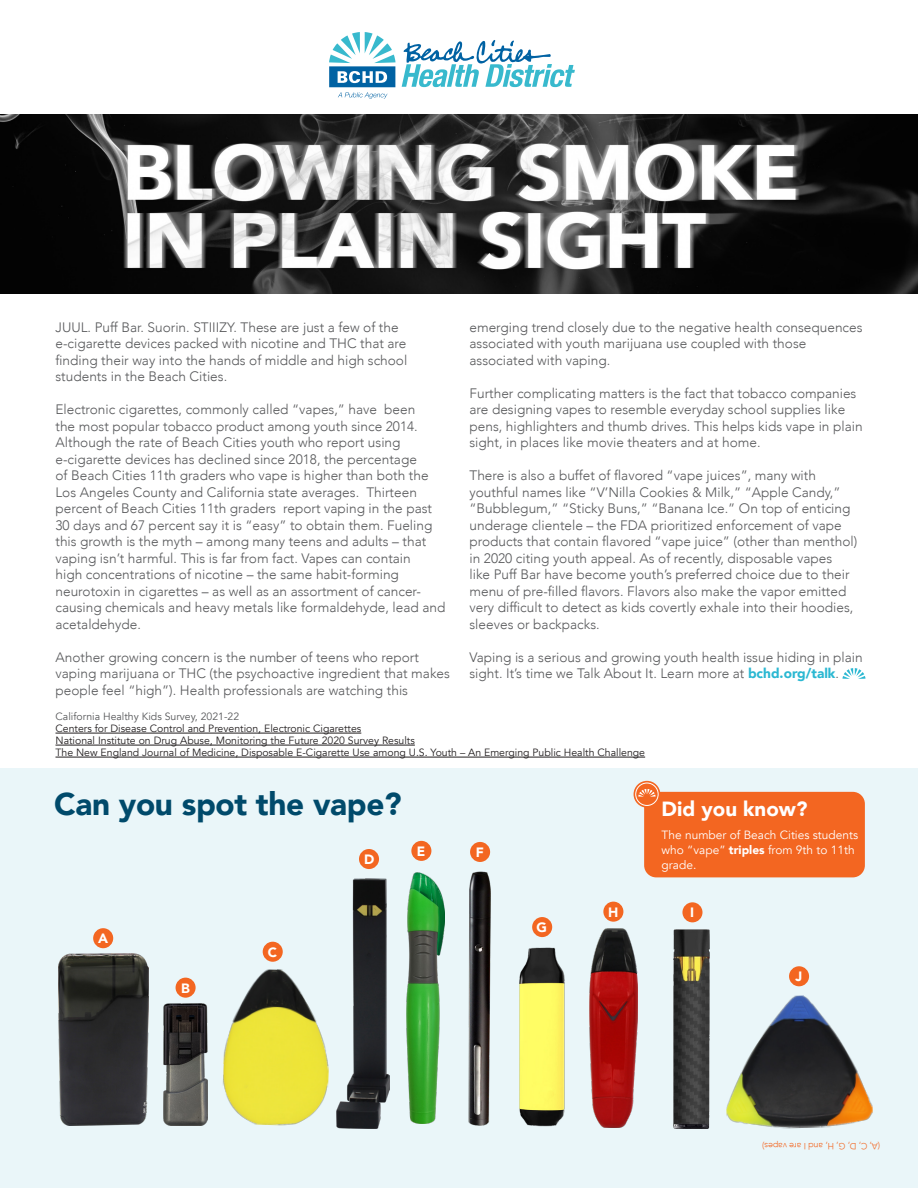
<style>
.page{position:relative;width:918px;height:1188px;background:#fff}
.page>*{position:absolute;margin:0;border:0;box-sizing:border-box;transform-origin:0 0}
.t1{font:900 31.5px "Avenir";letter-spacing:-.01em;color:#004a6b}
.t2{font:900 20.55px "Avenir";color:#fff}
.t3{font:300 13.65px/16.5px "Avenir";color:#57585a}
.t4{font:900 13.5px "Avenir";color:#fff}
.t5{font:12px/14.5px "Avenir";color:#fff}
.t6{font:10.5px "Avenir";color:#231f20}
.t7{font:10.5px "Avenir";color:#57585a}
.t8{font:300 9px "Avenir";letter-spacing:-.01em;color:#f36621}
.s1{font-weight:900;color:#2bb8d2}
.s2{font-weight:900}
</style>
<div class="page">
<div style="left:0;top:768px;width:918px;height:420px;background:#eaf6f9"></div>
<hr style="left:56px;top:733px;width:305px;height:1px;background:#231f20">
<hr style="left:56px;top:745px;width:359px;height:1px;background:#231f20">
<hr style="left:56px;top:757px;width:589px;height:1px;background:#231f20">
<img style="left:0;top:114px;width:918px;height:179px">
<img style="left:469px;top:872px;width:21px;height:253px">
<img style="left:407px;top:872px;width:37px;height:252px">
<img style="left:164px;top:1003px;width:43px;height:122px">
<img style="left:336px;top:879px;width:54px;height:249px">
<img style="left:58px;top:953px;width:91px;height:172px">
<img style="left:589px;top:929px;width:48px;height:198px">
<svg style="left:842px;top:668px;width:23px;height:11px"></svg>
<img style="left:222px;top:969px;width:107px;height:157px">
<img style="left:754px;top:995px;width:119px;height:134px">
<div style="left:93px;top:928px;width:20px;height:20px;background:#f36621;border-radius:50%"></div>
<div style="left:176px;top:978px;width:20px;height:20px;background:#f36621;border-radius:50%"></div>
<div style="left:263px;top:942px;width:20px;height:20px;background:#f36621;border-radius:50%"></div>
<div style="left:359px;top:849px;width:20px;height:20px;background:#f36621;border-radius:50%"></div>
<div style="left:411px;top:841px;width:20px;height:20px;background:#f36621;border-radius:50%"></div>
<div style="left:470px;top:842px;width:20px;height:20px;background:#f36621;border-radius:50%"></div>
<div style="left:603px;top:902px;width:20px;height:20px;background:#f36621;border-radius:50%"></div>
<div style="left:532px;top:917px;width:20px;height:20px;background:#f36621;border-radius:50%"></div>
<div style="left:682px;top:902px;width:20px;height:20px;background:#f36621;border-radius:50%"></div>
<div style="left:789px;top:966px;width:20px;height:20px;background:#f36621;border-radius:50%"></div>
<div style="left:644px;top:792px;width:221px;height:85px;background:#f36621;border-radius:12px"></div>
<svg style="left:634px;top:781px;width:26px;height:27px"></svg>
<div style="left:635px;top:783px;width:24px;height:23px;border:1px solid #fff;border-radius:50%"></div>
<svg style="left:638px;top:789px;width:18px;height:8px"></svg>
<svg style="left:402px;top:40px;width:173px;height:47px"></svg>
<svg style="left:329px;top:32px;width:67px;height:67px"></svg>
<img style="left:673px;top:918px;width:81px;height:211px">
<img style="left:519px;top:923px;width:46px;height:204px">
<p class="t3" style="left:56px;top:319px;width:353px">JUUL. Puff Bar. Suorin. STIIIZY. These are just a few of the e-cigarette devices packed with nicotine and THC that are finding their way into the hands of middle and high school students in the Beach Cities.</p>
<p class="t3" style="left:56px;top:402px;width:391px">Electronic cigarettes, commonly called “vapes,” have been<br>the most popular tobacco product among youth since 2014.<br>Although the rate of Beach Cities youth who report using e-cigarette devices has declined since 2018, the percentage<br>of Beach Cities 11th graders who vape is higher than both the Los Angeles County and California state averages. Thirteen percent of Beach Cities 11th graders report vaping in the past 30 days and 67 percent say it is “easy” to obtain them. Fueling this growth is the myth – among many teens and adults – that vaping isn’t harmful. This is far from fact. Vapes can contain<br>high concentrations of nicotine – the same habit-forming neurotoxin in cigarettes – as well as an assortment of cancer&shy;causing chemicals and heavy metals like formaldehyde, lead and acetaldehyde.</p>
<p class="t3" style="left:56px;top:649px;width:396px">Another growing concern is the number of teens who report vaping marijuana or THC (the psychoactive ingredient that makes people feel “high”). Health professionals are watching this</p>
<p class="t7" style="left:56px;top:710px;width:185px">California Healthy Kids Survey, 2021-22</p>
<p class="t6" style="left:56px;top:722px;width:307px">Centers for Disease Control and Prevention, Electronic Cigarettes</p>
<p class="t6" style="left:56px;top:734px;width:361px">National Institute on Drug Abuse, Monitoring the Future 2020 Survey Results</p>
<p class="t6" style="left:56px;top:746px;width:591px">The New England Journal of Medicine, Disposable E-Cigarette Use among U.S. Youth – An Emerging Public Health Challenge</p>
<p class="t3" style="left:470px;top:319px;width:395px">emerging trend closely due to the negative health consequences associated with youth marijuana use coupled with those associated with vaping.</p>
<p class="t3" style="left:470px;top:385px;width:395px">Further complicating matters is the fact that tobacco companies are designing vapes to resemble everyday school supplies like pens, highlighters and thumb drives. This helps kids vape in plain sight, in places like movie theaters and at home.</p>
<p class="t3" style="left:470px;top:468px;width:389px">There is also a buffet of flavored “vape juices”, many with youthful names like “V’Nilla Cookies &amp; Milk,” “Apple Candy,” “Bubblegum,” “Sticky Buns,” “Banana Ice.” On top of enticing underage clientele – the FDA prioritized enforcement of vape products that contain flavored “vape juice” (other than menthol) in 2020 citing youth appeal. As of recently, disposable vapes<br>like Puff Bar have become youth’s preferred choice due to their menu of pre-filled flavors. Flavors also make the vapor emitted very difficult to detect as kids covertly exhale into their hoodies, sleeves or backpacks.</p>
<p class="t3" style="left:470px;top:649px;width:395px">Vaping is a serious and growing youth health issue hiding in plain sight. It’s time we Talk About It. Learn more at <span class="s1">bchd.org/talk</span>.</p>
<p class="t1" style="left:54px;top:777px;width:349px">Can you spot the vape?</p>
<p class="t4" style="left:364px;top:848px;width:12px">D</p>
<p class="t4" style="left:417px;top:840px;width:10px">E</p>
<p class="t4" style="left:476px;top:841px;width:10px">F</p>
<p class="t4" style="left:98px;top:926px;width:12px">A</p>
<p class="t4" style="left:181px;top:977px;width:10px">B</p>
<p class="t4" style="left:268px;top:941px;width:11px">C</p>
<p class="t4" style="left:537px;top:916px;width:12px">G</p>
<p class="t4" style="left:608px;top:901px;width:12px">H</p>
<p class="t2" style="left:662px;top:792px;width:147px">Did you know?</p>
<p class="t5" style="left:662px;top:828px;width:198px">The number of Beach Cities students who “vape” <span class="s2">triples</span> from 9th to 11th grade.</p>
<p class="t4" style="left:690px;top:901px;width:5px">I</p>
<p class="t4" style="left:795px;top:965px;width:8px">J</p>
<p class="t8" style="left:880px;top:1151px;width:120px;rotate:-180deg">(A, C, D, G, H, and I are vapes)</p>
</div>
